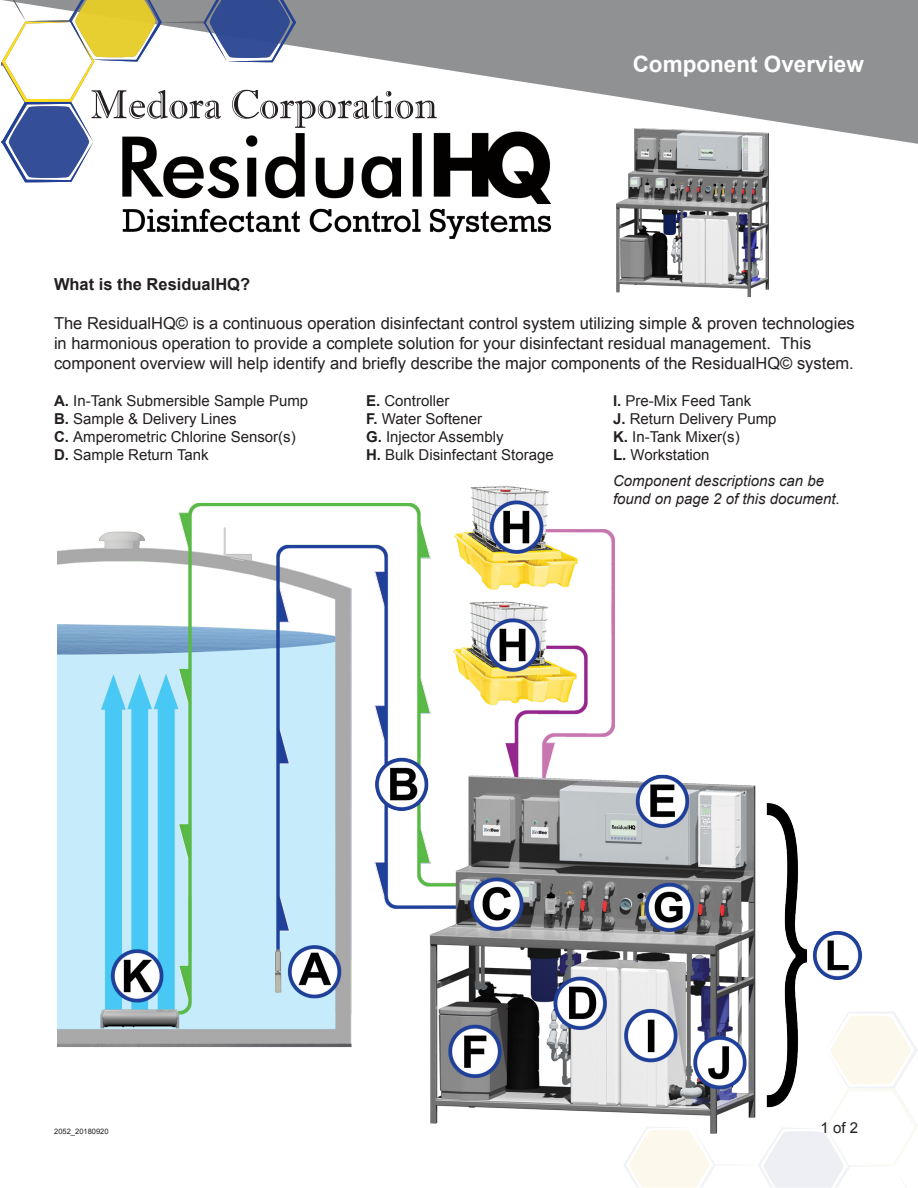
<style>
.page{position:relative;width:918px;height:1188px;background:#fff}
.page>*{position:absolute;margin:0;border:0;box-sizing:border-box;transform-origin:0 0}
.t1{font:700 22.5px "Arial";color:#fff}
.t2{font:16.5px/19.8px "Arial";color:#231f20}
.t3{font:700 16.5px "Arial";color:#231f20}
.t4{font:15px "Arial";color:#231f20}
.t5{font:italic 15px/18px "Arial";color:#231f20}
.t6{font:7.5px "Arial";color:#231f20}
.s1{font-weight:700}
</style>
<div class="page">
<svg style="left:437px;top:0;width:481px;height:144px;fill:#909193"></svg>
<svg style="left:624px;top:1012px;width:294px;height:176px"></svg>
<img style="left:616px;top:129px;width:152px;height:167px">
<img style="left:122px;top:124px;width:440px;height:115px">
<img style="left:57px;top:486px;width:832px;height:649px">
<svg style="left:2px;top:0;width:435px;height:182px"></svg>
<p class="t1" style="left:633px;top:49px;width:233px">Component Overview</p>
<p class="t3" style="left:54px;top:273px;width:198px">What is the ResidualHQ?</p>
<p class="t2" style="left:54px;top:314px;width:802px">The ResidualHQ© is a continuous operation disinfectant control system utilizing simple &amp; proven technologies in harmonious operation to provide a complete solution for your disinfectant residual management. This component overview will help identify and briefly describe the major components of the ResidualHQ© system.</p>
<p class="t4" style="left:54px;top:391px;width:256px"><span class="s1">A.</span> In-Tank Submersible Sample Pump</p>
<p class="t4" style="left:54px;top:409px;width:184px"><span class="s1">B.</span> Sample &amp; Delivery Lines</p>
<p class="t4" style="left:54px;top:427px;width:243px"><span class="s1">C.</span> Amperometric Chlorine Sensor(s)</p>
<p class="t4" style="left:54px;top:445px;width:156px"><span class="s1">D.</span> Sample Return Tank</p>
<p class="t4" style="left:366px;top:391px;width:85px"><span class="s1">E.</span> Controller</p>
<p class="t4" style="left:366px;top:409px;width:118px"><span class="s1">F.</span> Water Softener</p>
<p class="t4" style="left:366px;top:427px;width:139px"><span class="s1">G.</span> Injector Assembly</p>
<p class="t4" style="left:366px;top:445px;width:189px"><span class="s1">H.</span> Bulk Disinfectant Storage</p>
<p class="t4" style="left:613px;top:391px;width:140px"><span class="s1">I.</span> Pre-Mix Feed Tank</p>
<p class="t4" style="left:613px;top:409px;width:165px"><span class="s1">J.</span> Return Delivery Pump</p>
<p class="t4" style="left:613px;top:427px;width:128px"><span class="s1">K.</span> In-Tank Mixer(s)</p>
<p class="t4" style="left:613px;top:445px;width:98px"><span class="s1">L.</span> Workstation</p>
<p class="t5" style="left:613px;top:472px;width:228px">Component descriptions can be found on page 2 of this document.</p>
<p class="t6" style="left:54px;top:1126px;width:56px">2052_20180920</p>
<p class="t4" style="left:821px;top:1118px;width:39px">1 of 2</p>
</div>
